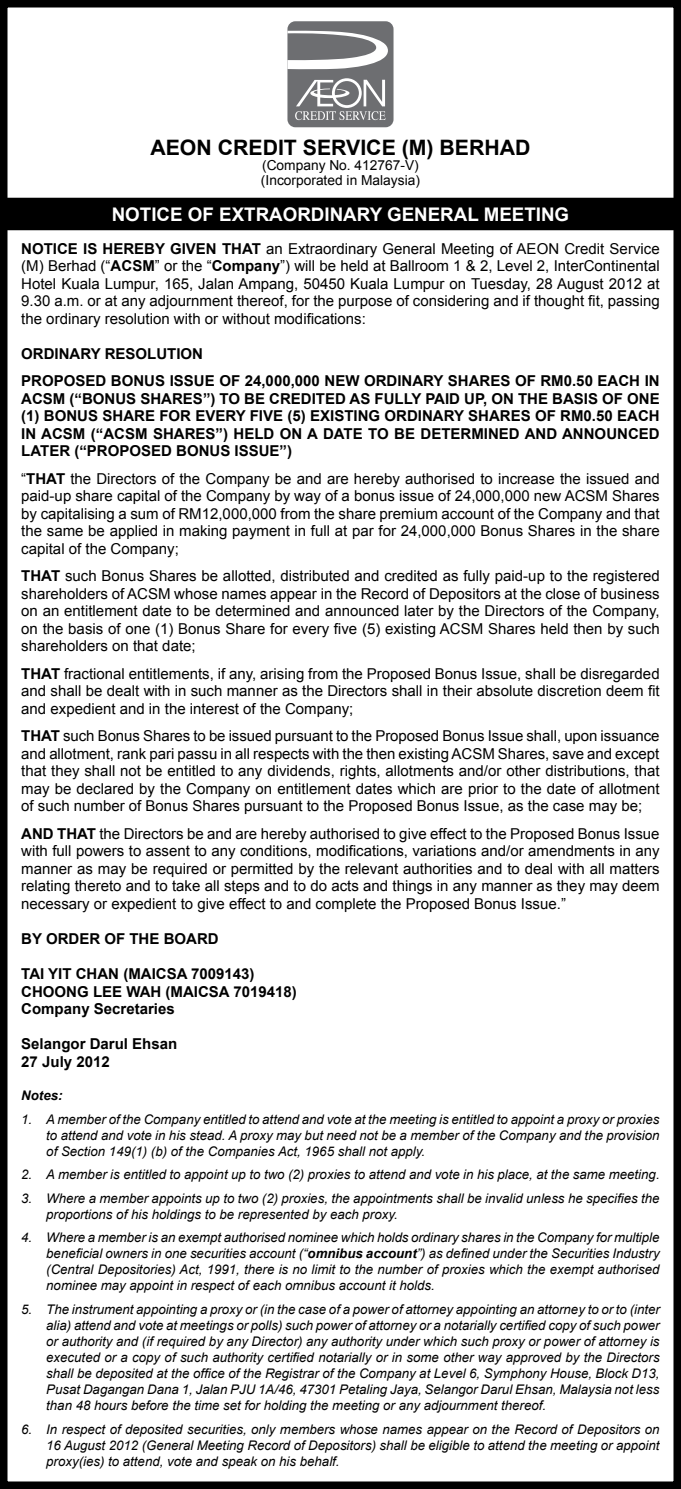
<style>
.page{position:relative;width:681px;height:1489px;background:#fff}
.page>*{position:absolute;margin:0;border:0;box-sizing:border-box;transform-origin:0 0}
.t1{font:700 21.25px "Arial";color:#000}
.t2{font:700 18.75px "Arial";color:#fff}
.t3{font:15px/17.5px "Arial";color:#000;text-align:justify}
.t4{font:700 15px/17.5px "Arial";color:#000}
.t5{font:13.75px/15px "Arial";color:#000}
.t6{font:italic 13.25px/16px "Arial";color:#000;text-align:justify}
.t7{font:italic 700 13.25px "Arial";color:#000}
.s1{font-weight:700}
</style>
<div class="page">
<div style="left:6px;top:199px;width:668px;height:30px;background:#000"></div>
<div style="left:4px;top:198px;width:671px;height:32px;border:2px solid #000"></div>
<div style="left:287px;top:21px;width:106px;height:106px;background:#6d6e71;border-radius:8px"></div>
<svg style="left:287px;top:31px;width:101px;height:38px"></svg>
<svg style="left:295px;top:78px;width:90px;height:42px"></svg>
<div style="left:0;top:0;width:680px;height:1488px;border:8px solid #000"></div>
<h1 class="t1" style="left:150px;top:133px;width:381px">AEON CREDIT SERVICE (M) BERHAD</h1>
<p class="t5" style="left:261px;top:157px;width:160px">(Company No. 412767-V) (Incorporated in Malaysia)</p>
<p class="t2" style="left:112px;top:202px;width:458px">NOTICE OF EXTRAORDINARY GENERAL MEETING</p>
<p class="t3" style="left:21px;top:240px;width:639px"><span class="s1">NOTICE IS HEREBY GIVEN THAT</span> an Extraordinary General Meeting of AEON Credit Service (M) Berhad (“<span class="s1">ACSM</span>” or the “<span class="s1">Company</span>”) will be held at Ballroom 1 &amp; 2, Level 2, InterContinental Hotel Kuala Lumpur, 165, Jalan Ampang, 50450 Kuala Lumpur on Tuesday, 28 August 2012 at 9.30 a.m. or at any adjournment thereof, for the purpose of considering and if thought fit, passing the ordinary resolution with or without modifications:</p>
<p class="t4" style="left:21px;top:340px;width:639px;line-height:27.5px">ORDINARY RESOLUTION<br>PROPOSED BONUS ISSUE OF 24,000,000 NEW ORDINARY SHARES OF RM0.50 EACH IN</p>
<p class="t4" style="left:21px;top:390px;width:639px;text-align:justify">ACSM (“BONUS SHARES”) TO BE CREDITED AS FULLY PAID UP, ON THE BASIS OF ONE (1) BONUS SHARE FOR EVERY FIVE (5) EXISTING ORDINARY SHARES OF RM0.50 EACH IN ACSM (“ACSM SHARES”) HELD ON A DATE TO BE DETERMINED AND ANNOUNCED LATER (“PROPOSED BONUS ISSUE”)</p>
<p class="t3" style="left:21px;top:470px;width:639px">“<span class="s1">THAT</span> the Directors of the Company be and are hereby authorised to increase the issued and paid-up share capital of the Company by way of a bonus issue of 24,000,000 new ACSM Shares by capitalising a sum of RM12,000,000 from the share premium account of the Company and that the same be applied in making payment in full at par for 24,000,000 Bonus Shares in the share capital of the Company;</p>
<p class="t3" style="left:21px;top:567px;width:639px"><span class="s1">THAT</span> such Bonus Shares be allotted, distributed and credited as fully paid-up to the registered shareholders of ACSM whose names appear in the Record of Depositors at the close of business on an entitlement date to be determined and announced later by the Directors of the Company, on the basis of one (1) Bonus Share for every five (5) existing ACSM Shares held then by such shareholders on that date;</p>
<p class="t3" style="left:21px;top:665px;width:639px"><span class="s1">THAT</span> fractional entitlements, if any, arising from the Proposed Bonus Issue, shall be disregarded and shall be dealt with in such manner as the Directors shall in their absolute discretion deem fit and expedient and in the interest of the Company;</p>
<p class="t3" style="left:21px;top:727px;width:639px"><span class="s1">THAT</span> such Bonus Shares to be issued pursuant to the Proposed Bonus Issue shall, upon issuance and allotment, rank pari passu in all respects with the then existing ACSM Shares, save and except that they shall not be entitled to any dividends, rights, allotments and/or other distributions, that may be declared by the Company on entitlement dates which are prior to the date of allotment of such number of Bonus Shares pursuant to the Proposed Bonus Issue, as the case may be;</p>
<p class="t3" style="left:21px;top:825px;width:639px"><span class="s1">AND THAT</span> the Directors be and are hereby authorised to give effect to the Proposed Bonus Issue with full powers to assent to any conditions, modifications, variations and/or amendments in any manner as may be required or permitted by the relevant authorities and to deal with all matters relating thereto and to take all steps and to do acts and things in any manner as they may deem necessary or expedient to give effect to and complete the Proposed Bonus Issue.”</p>
<p class="t4" style="left:21px;top:930px;width:199px">BY ORDER OF THE BOARD</p>
<p class="t4" style="left:21px;top:965px;width:277px">TAI YIT CHAN (MAICSA 7009143)<br>CHOONG LEE WAH (MAICSA 7019418)<br>Company Secretaries</p>
<p class="t4" style="left:21px;top:1035px;width:157px">Selangor Darul Ehsan<br>27 July 2012</p>
<p class="t7" style="left:21px;top:1086px;width:43px">Notes:</p>
<p class="t6" style="left:46px;top:1111px;width:614px;text-indent:-25px">1. A member of the Company entitled to attend and vote at the meeting is entitled to appoint a proxy or proxies to attend and vote in his stead. A proxy may but need not be a member of the Company and the provision of Section 149(1) (b) of the Companies Act, 1965 shall not apply.</p>
<p class="t6" style="left:21px;top:1166px;width:639px">2. A member is entitled to appoint up to two (2) proxies to attend and vote in his place, at the same meeting.</p>
<p class="t6" style="left:46px;top:1190px;width:614px;text-indent:-25px">3. Where a member appoints up to two (2) proxies, the appointments shall be invalid unless he specifies the proportions of his holdings to be represented by each proxy.</p>
<p class="t6" style="left:46px;top:1229px;width:614px;text-indent:-25px">4. Where a member is an exempt authorised nominee which holds ordinary shares in the Company for multiple beneficial owners in one securities account (“<span class="s1">omnibus account</span>”) as defined under the Securities Industry (Central Depositories) Act, 1991, there is no limit to the number of proxies which the exempt authorised nominee may appoint in respect of each omnibus account it holds.</p>
<p class="t6" style="left:46px;top:1301px;width:614px;text-indent:-25px">5. The instrument appointing a proxy or (in the case of a power of attorney appointing an attorney to or to (inter alia) attend and vote at meetings or polls) such power of attorney or a notarially certified copy of such power or authority and (if required by any Director) any authority under which such proxy or power of attorney is executed or a copy of such authority certified notarially or in some other way approved by the Directors shall be deposited at the office of the Registrar of the Company at Level 6, Symphony House, Block D13, Pusat Dagangan Dana 1, Jalan PJU 1A/46, 47301 Petaling Jaya, Selangor Darul Ehsan, Malaysia not less than 48 hours before the time set for holding the meeting or any adjournment thereof.</p>
<p class="t6" style="left:46px;top:1420px;width:614px;text-indent:-25px">6. In respect of deposited securities, only members whose names appear on the Record of Depositors on 16 August 2012 (General Meeting Record of Depositors) shall be eligible to attend the meeting or appoint proxy(ies) to attend, vote and speak on his behalf.</p>
</div>
